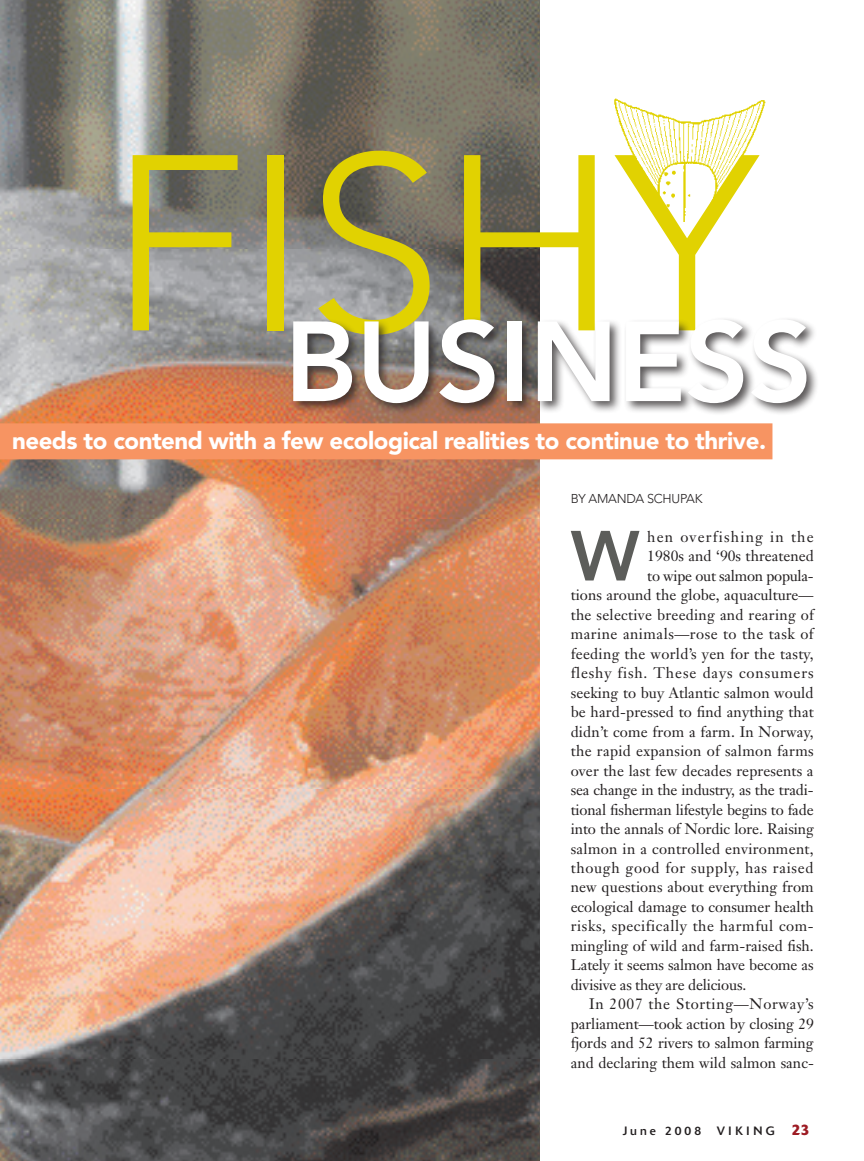
<style>
.page{position:relative;width:864px;height:1161px;background:#fff}
.page>*{position:absolute;margin:0;border:0;box-sizing:border-box;transform-origin:0 0}
.t1{font:300 247.5px "Avenir";letter-spacing:-.01em;color:#e1d201}
.t2{font:800 112.5px "Avenir";letter-spacing:-.01em;color:#fff}
.t3{font:800 70.05px "Avenir";color:#5c5d5a}
.t4{font:900 24px "Avenir";letter-spacing:-.02em;color:#fff}
.t5{font:15px "Janson Text";letter-spacing:.005em;color:#231f20}
.t6{font:15px "Janson Text";letter-spacing:.045em;color:#231f20}
.t7{font:15px "Janson Text";letter-spacing:.04em;color:#231f20}
.t8{font:15px "Janson Text";letter-spacing:.025em;color:#231f20}
.t9{font:15px "Janson Text";letter-spacing:.03em;color:#231f20}
.t10{font:15px "Janson Text";letter-spacing:.06em;color:#231f20}
.t11{font:15px "Janson Text";letter-spacing:-.02em;color:#231f20}
.t12{font:15px "Janson Text";letter-spacing:.08em;color:#231f20}
.t13{font:300 12.75px "Avenir";letter-spacing:-.02em;color:#231f20}
.t14{font:12px "Delta";letter-spacing:.265em;color:#231f20}
.s1{font-weight:500;font-size:15px;color:#9d1b23}
</style>
<div class="page">
<img style="left:0;top:0;width:539px;height:1161px">
<div style="left:290px;top:316px;width:528px;height:100px;background:#231f20;opacity:.75"></div>
<div style="left:0;top:423px;width:772px;height:36px;background:#f79462"></div>
<img style="left:614px;top:98px;width:152px;height:124px">
<h1 class="t1" style="left:109px;top:100px;width:651px">FISHY</h1>
<h2 class="t2" style="left:284px;top:295px;width:529px">BUSINESS</h2>
<h3 class="t4" style="left:12px;top:426px;width:756px">needs to contend with a few ecological realities to continue to thrive.</h3>
<p class="t13" style="left:571px;top:491px;width:133px">BY AMANDA SCHUPAK</p>
<h3 class="t3" style="left:571px;top:515px;width:70px">W</h3>
<p class="t12" style="left:647px;top:527px;width:168px">hen overfishing in the</p>
<p class="t5" style="left:647px;top:546px;width:168px">1980s and ‘90s threatened</p>
<p class="t11" style="left:647px;top:566px;width:168px">to wipe out salmon popula-</p>
<p class="t5" style="left:571px;top:585px;width:244px">tions around the globe, aquaculture—</p>
<p class="t5" style="left:571px;top:605px;width:245px">the selective breeding and rearing of</p>
<p class="t9" style="left:571px;top:624px;width:244px">marine animals—rose to the task of</p>
<p class="t5" style="left:571px;top:644px;width:245px">feeding the world’s yen for the tasty,</p>
<p class="t10" style="left:571px;top:663px;width:244px">fleshy fish. These days consumers</p>
<p class="t5" style="left:571px;top:683px;width:244px">seeking to buy Atlantic salmon would</p>
<p class="t5" style="left:571px;top:702px;width:245px">be hard-pressed to find anything that</p>
<p class="t5" style="left:571px;top:722px;width:245px">didn’t come from a farm. In Norway,</p>
<p class="t8" style="left:571px;top:741px;width:245px">the rapid expansion of salmon farms</p>
<p class="t5" style="left:571px;top:761px;width:244px">over the last few decades represents a</p>
<p class="t5" style="left:571px;top:780px;width:244px">sea change in the industry, as the tradi-</p>
<p class="t5" style="left:571px;top:800px;width:244px">tional fisherman lifestyle begins to fade</p>
<p class="t5" style="left:571px;top:819px;width:245px">into the annals of Nordic lore. Raising</p>
<p class="t5" style="left:571px;top:839px;width:245px">salmon in a controlled environment,</p>
<p class="t6" style="left:571px;top:858px;width:244px">though good for supply, has raised</p>
<p class="t5" style="left:571px;top:878px;width:244px">new questions about everything from</p>
<p class="t5" style="left:571px;top:897px;width:245px">ecological damage to consumer health</p>
<p class="t7" style="left:571px;top:917px;width:245px">risks, specifically the harmful com-</p>
<p class="t5" style="left:571px;top:936px;width:245px">mingling of wild and farm-raised fish.</p>
<p class="t5" style="left:571px;top:956px;width:244px">Lately it seems salmon have become as</p>
<p class="t5" style="left:571px;top:975px;width:177px">divisive as they are delicious.</p>
<p class="t6" style="left:589px;top:995px;width:226px">In 2007 the Storting—Norway’s</p>
<p class="t5" style="left:571px;top:1014px;width:245px">parliament—took action by closing 29</p>
<p class="t5" style="left:571px;top:1034px;width:244px">fjords and 52 rivers to salmon farming</p>
<p class="t5" style="left:571px;top:1053px;width:245px">and declaring them wild salmon sanc-</p>
<p class="t14" style="left:623px;top:1124px;width:80px">June 2008</p>
<p class="t14" style="left:717px;top:1124px;width:95px">VIKING <span class="s1">23</span></p>
</div>
